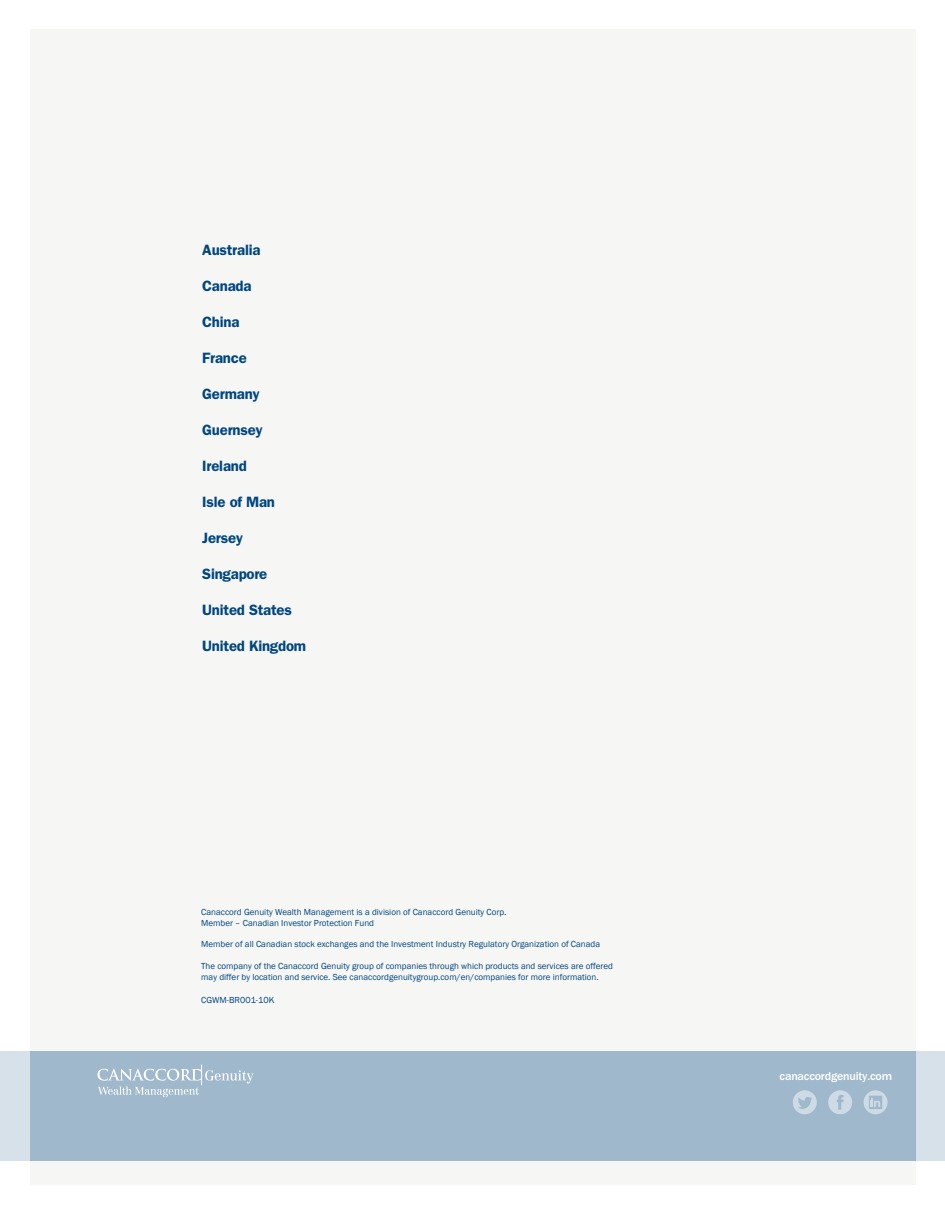
<style>
.page{position:relative;width:945px;height:1215px;background:#fff}
.page>*{position:absolute;margin:0;border:0;box-sizing:border-box;transform-origin:0 0}
.t1{font:600 15px "ITC Franklin Gothic Std";letter-spacing:-.015em;color:#00467f}
.t2{font:500 12px "ITC Franklin Gothic Std";letter-spacing:-.015em;color:#fff}
.t3{font:9px/10.8px "Franklin Gothic";color:#00467f}
</style>
<div class="page">
<div style="left:30px;top:30px;width:885px;height:1155px;background:#f6f6f4"></div>
<div style="left:30px;top:1052px;width:885px;height:109px;background:#9fb8cc"></div>
<div style="left:915px;top:1052px;width:30px;height:109px;background:#d6e1ea"></div>
<div style="left:0;top:1052px;width:30px;height:109px;background:#d6e1ea"></div>
<svg style="left:97px;top:1064px;width:157px;height:33px"></svg>
<svg style="left:828px;top:1090px;width:24px;height:24px"></svg>
<svg style="left:864px;top:1090px;width:24px;height:24px"></svg>
<svg style="left:793px;top:1090px;width:24px;height:24px"></svg>
<h1 class="t1" style="left:202px;top:241px;width:60px">Australia</h1>
<h1 class="t1" style="left:202px;top:277px;width:51px">Canada</h1>
<h1 class="t1" style="left:202px;top:313px;width:39px">China</h1>
<h1 class="t1" style="left:202px;top:349px;width:46px">France</h1>
<h1 class="t1" style="left:202px;top:385px;width:59px">Germany</h1>
<h1 class="t1" style="left:202px;top:421px;width:62px">Guernsey</h1>
<h1 class="t1" style="left:202px;top:457px;width:46px">Ireland</h1>
<h1 class="t1" style="left:202px;top:493px;width:74px">Isle of Man</h1>
<h1 class="t1" style="left:202px;top:529px;width:42px">Jersey</h1>
<h1 class="t1" style="left:202px;top:565px;width:67px">Singapore</h1>
<h1 class="t1" style="left:202px;top:601px;width:91px">United States</h1>
<h1 class="t1" style="left:202px;top:637px;width:105px">United Kingdom</h1>
<p class="t3" style="left:201px;top:907px;width:307px">Canaccord Genuity Wealth Management is a division of Canaccord Genuity Corp.<br>Member – Canadian Investor Protection Fund</p>
<p class="t3" style="left:201px;top:939px;width:400px">Member of all Canadian stock exchanges and the Investment Industry Regulatory Organization of Canada</p>
<p class="t3" style="left:201px;top:961px;width:413px">The company of the Canaccord Genuity group of companies through which products and services are offered may differ by location and service. See canaccordgenuitygroup.com/en/companies for more information.</p>
<p class="t3" style="left:201px;top:994px;width:75px">CGWM-BR001-10K</p>
<h2 class="t2" style="left:780px;top:1070px;width:114px">canaccordgenuity.com</h2>
</div>
